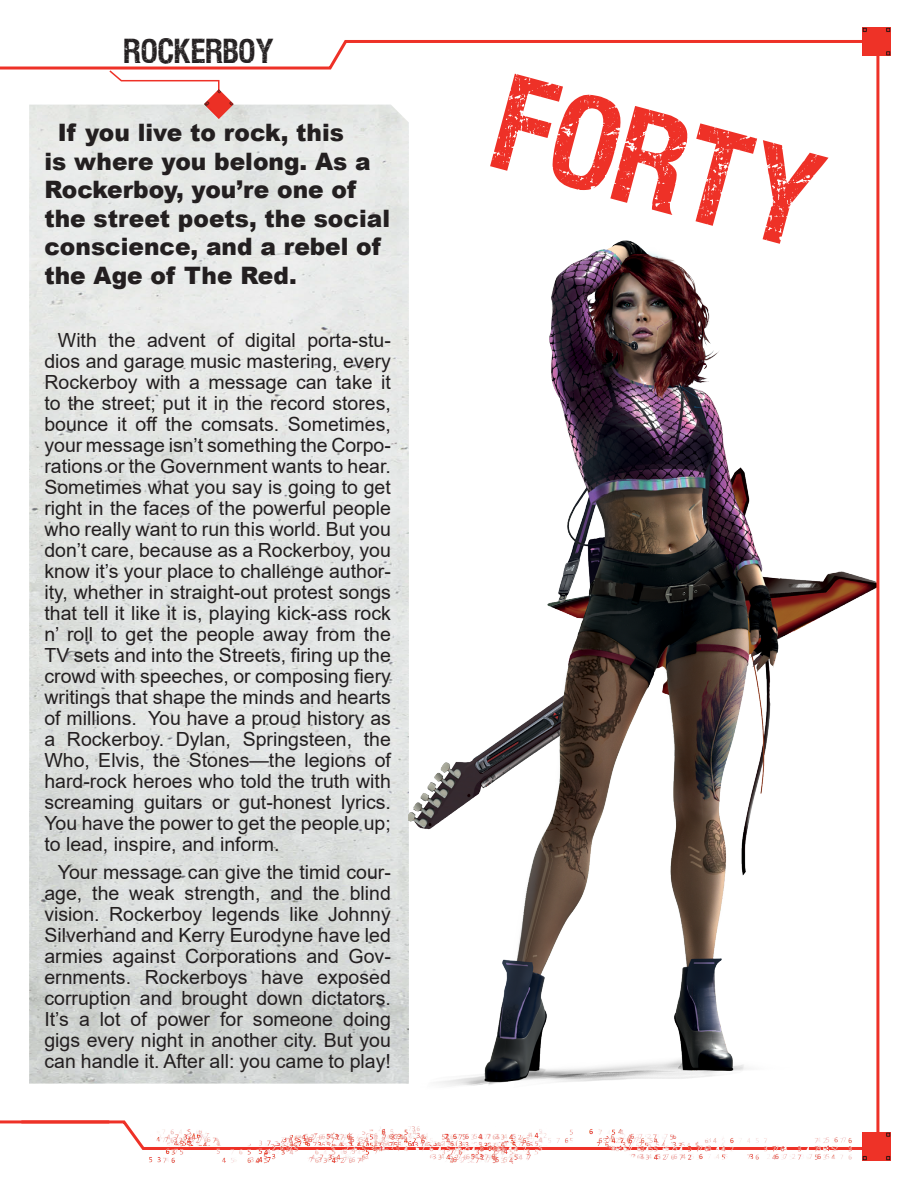
<style>
.page{position:relative;width:918px;height:1188px;background:#fff}
.page>*{position:absolute;margin:0;border:0;box-sizing:border-box;transform-origin:0 0}
.Role_Name{font:106.5px "VIPERNORA";color:#ee3127}
.Chapter_Title_Page_N{font:27px "VIPERNORA";letter-spacing:.025em;color:#231f20}
.Role_Main_Text{font:900 24px/28.5px "Arial";color:#231f20}
.Role_Main_Text-2{font:19.5px/21px "Arial";color:#231f20;text-align:justify}
</style>
<div class="page">
<hr style="left:0;top:1120px;width:109px;height:3px;background:#ee3127">
<img style="left:29px;top:105px;width:380px;height:979px">
<img style="left:204px;top:94px;width:30px;height:25px">
<img style="left:409px;top:240px;width:467px;height:846px">
<svg style="left:0;top:38px;width:867px;height:56px"></svg>
<hr style="left:876px;top:39px;width:3px;height:1114px;background:#ee3127">
<svg style="left:18px;top:1120px;width:852px;height:31px"></svg>
<img style="left:863px;top:27px;width:28px;height:28px">
<img style="left:863px;top:1133px;width:28px;height:28px">
<img style="left:138px;top:1127px;width:720px;height:37px">
<p class="Chapter_Title_Page_N" style="left:124px;top:38px;width:151px">ROCKERBOY</p>
<p class="Role_Main_Text" style="left:44px;top:118px;width:347px;text-indent:13px">If you live to rock, this<br>is where you belong. As a<br>Rockerboy, you’re one of the street poets, the social conscience, and a rebel of the Age of The Red.</p>
<p class="Role_Main_Text-2" style="left:44px;top:329px;width:348px;text-indent:13px">With the advent of digital porta-stu&shy;dios and garage music mastering, every Rockerboy with a message can take it to the street; put it in the record stores, bounce it off the comsats. Sometimes, your message isn’t something the Corpo&shy;rations or the Government wants to hear.<br>Sometimes what you say is going to get right in the faces of the powerful people who really want to run this world. But you don’t care, because as a Rockerboy, you know it’s your place to challenge author&shy;ity, whether in straight-out protest songs that tell it like it is, playing kick-ass rock n’ roll to get the people away from the TV sets and into the Streets, firing up the crowd with speeches, or composing fiery writings that shape the minds and hearts of millions. You have a proud history as a Rockerboy. Dylan, Springsteen, the Who, Elvis, the Stones—the legions of hard-rock heroes who told the truth with screaming guitars or gut-honest lyrics.<br>You have the power to get the people up; to lead, inspire, and inform.</p>
<p class="Role_Main_Text-2" style="left:44px;top:861px;width:348px;text-indent:13px">Your message can give the timid cour&shy;age, the weak strength, and the blind vision. Rockerboy legends like Johnny Silverhand and Kerry Eurodyne have led armies against Corporations and Gov&shy;ernments. Rockerboys have exposed corruption and brought down dictators.<br>It’s a lot of power for someone doing gigs every night in another city. But you can handle it. After all: you came to play!</p>
<p class="Role_Name" style="left:514px;top:68px;width:329px;rotate:15deg">FORTY</p>
</div>
